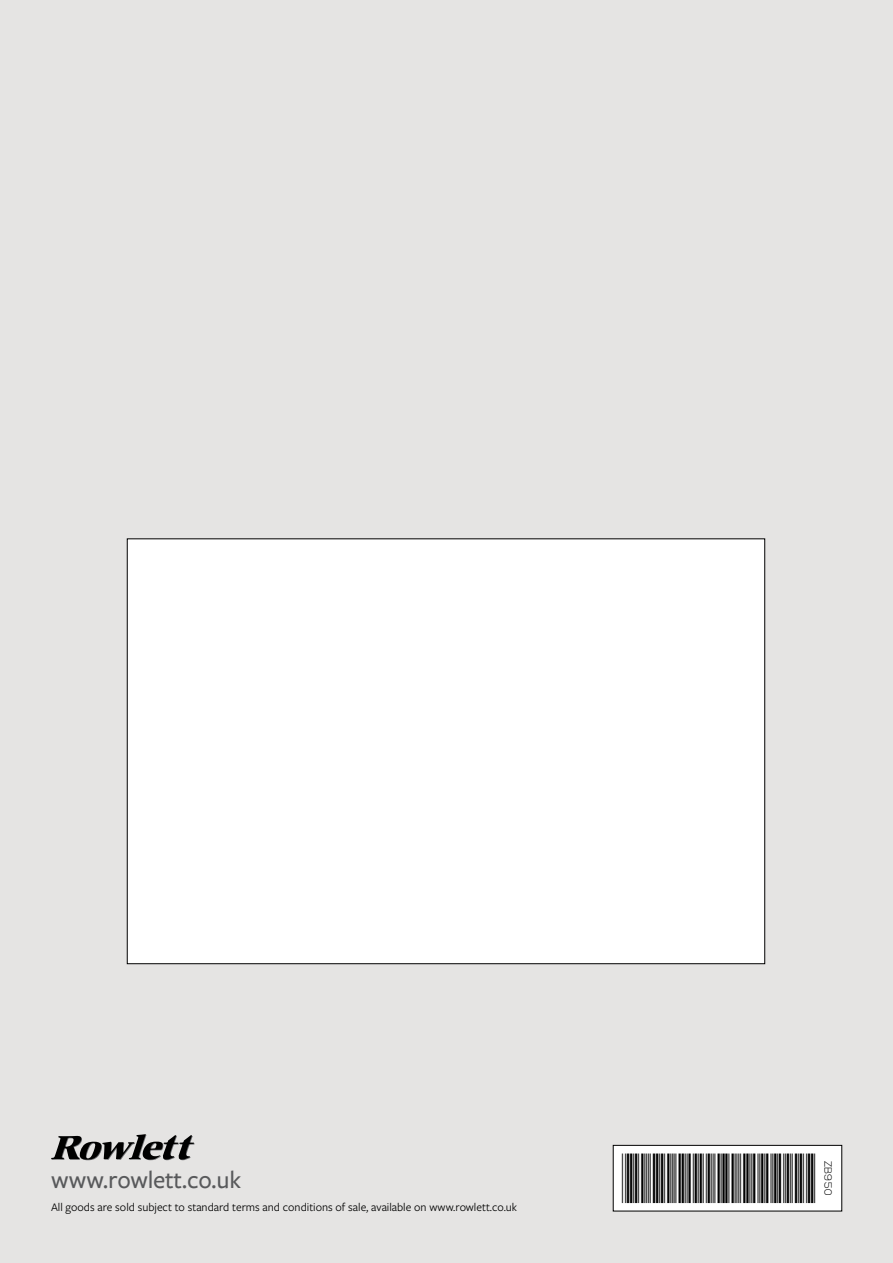
<style>
.page{position:relative;width:893px;height:1263px;background:#e5e4e3}
.page>*{position:absolute;margin:0;border:0;box-sizing:border-box;transform-origin:0 0}
.t1{font:500 25.5px "Freight Sans Pro";letter-spacing:-.01em;color:#58595b}
.t2{font:12px "Freight Sans Pro";color:#000}
.t3{font:300 10.5px "Nexa";letter-spacing:.025em;color:#000}
</style>
<div class="page">
<svg style="left:51px;top:1134px;width:144px;height:26px"></svg>
<div style="left:613px;top:1145px;width:229px;height:66px;background:#fff"></div>
<div style="left:613px;top:1145px;width:229px;height:66px;border:1px solid #000"></div>
<div style="left:127px;top:539px;width:638px;height:425px;background:#fff"></div>
<h1 class="t1" style="left:51px;top:1162px;width:192px">www.rowlett.co.uk</h1>
<p class="t2" style="left:51px;top:1199px;width:468px">All goods are sold subject to standard terms and conditions of sale, available on www.rowlett.co.uk</p>
<p class="t3" style="left:834px;top:1161px;width:36px;rotate:90deg">ZB950</p>
</div>
